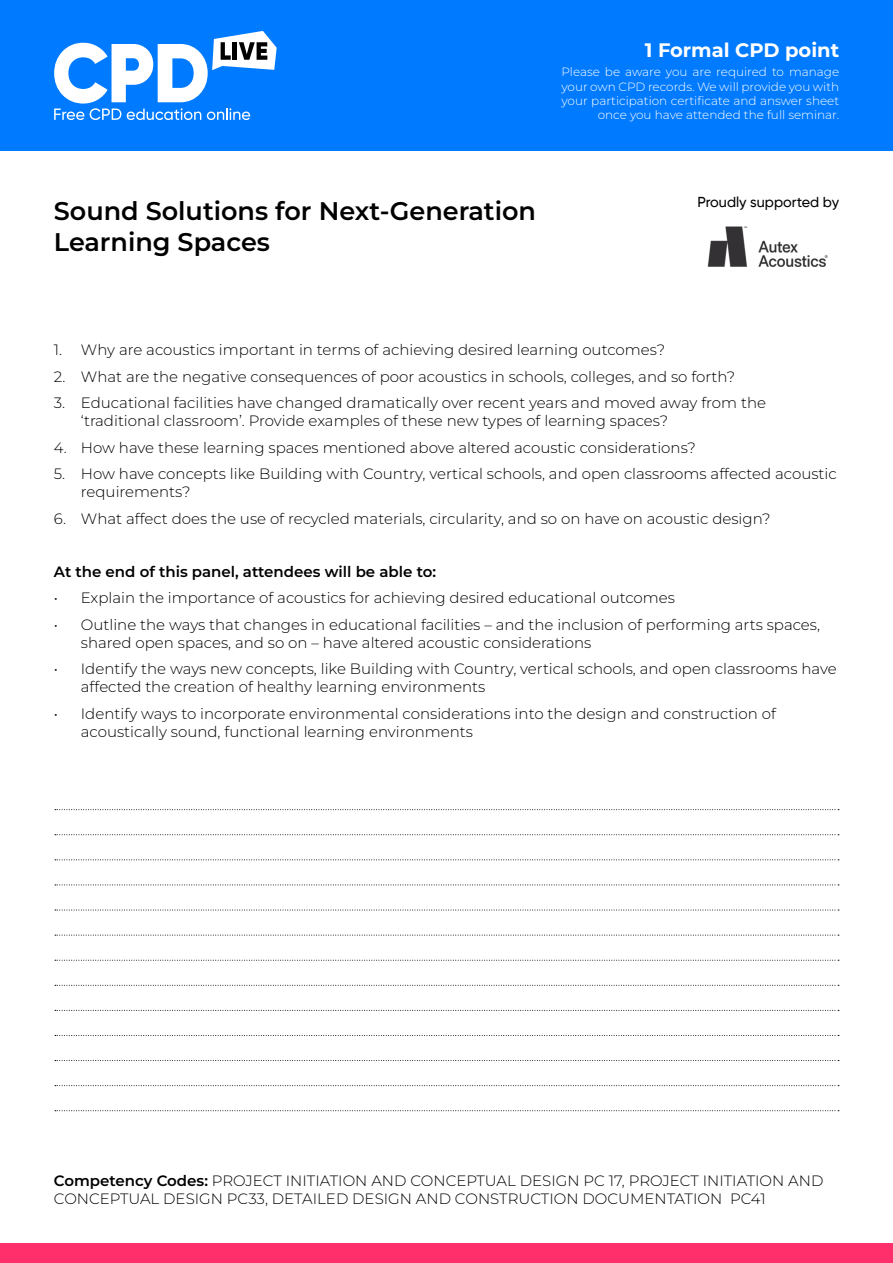
<style>
.page{position:relative;width:893px;height:1263px;background:#fff}
.page>*{position:absolute;margin:0;border:0;box-sizing:border-box;transform-origin:0 0}
.t1{font:600 25.5px/30.6px "Montserrat";color:#000}
.t2{font:700 19.5px "Montserrat";color:#fff}
.t3{font:300 15px/18px "Montserrat";color:#000}
.t4{font:600 15px "Montserrat";color:#000}
.t5{font:500 14.4px "Gilroy";color:#000}
.t6{font:300 12px/14.4px "Montserrat";color:#fff;text-align:right}
.s1{font-weight:600}
</style>
<div class="page">
<img style="left:707px;top:226px;width:121px;height:41px">
<svg style="left:55px;top:809px;width:784px;height:1px"></svg>
<svg style="left:55px;top:834px;width:784px;height:1px"></svg>
<svg style="left:55px;top:859px;width:784px;height:1px"></svg>
<svg style="left:55px;top:884px;width:784px;height:1px"></svg>
<svg style="left:55px;top:910px;width:784px;height:1px"></svg>
<svg style="left:55px;top:935px;width:784px;height:1px"></svg>
<svg style="left:55px;top:960px;width:784px;height:1px"></svg>
<svg style="left:55px;top:985px;width:784px;height:1px"></svg>
<svg style="left:55px;top:1010px;width:784px;height:1px"></svg>
<svg style="left:55px;top:1035px;width:784px;height:1px"></svg>
<svg style="left:55px;top:1060px;width:784px;height:1px"></svg>
<svg style="left:55px;top:1085px;width:784px;height:1px"></svg>
<svg style="left:55px;top:1110px;width:784px;height:1px"></svg>
<div style="left:0;top:1243px;width:893px;height:20px;background:#ff2f6b"></div>
<div style="left:0;top:0;width:893px;height:151px;background:#007aff"></div>
<svg style="left:54px;top:31px;width:223px;height:89px"></svg>
<p class="t2" style="left:645px;top:36px;width:196px">1 Formal CPD point</p>
<p class="t6" style="left:561px;top:64px;width:279px">Please be aware you are required to manage your own CPD records. We will provide you with your participation certificate and answer sheet once you have attended the full seminar.</p>
<p class="t1" style="left:54px;top:195px;width:484px">Sound Solutions for Next-Generation<br>Learning Spaces</p>
<p class="t5" style="left:697px;top:193px;width:143px">Proudly supported by</p>
<p class="t3" style="left:54px;top:340px;width:613px">1. Why are acoustics important in terms of achieving desired learning outcomes?</p>
<p class="t3" style="left:54px;top:367px;width:683px">2. What are the negative consequences of poor acoustics in schools, colleges, and so forth?</p>
<p class="t3" style="left:81px;top:393px;width:687px;text-indent:-27px">3. Educational facilities have changed dramatically over recent years and moved away from the ‘traditional classroom’. Provide examples of these new types of learning spaces?</p>
<p class="t3" style="left:54px;top:438px;width:644px">4. How have these learning spaces mentioned above altered acoustic considerations?</p>
<p class="t3" style="left:81px;top:464px;width:757px;text-indent:-27px">5. How have concepts like Building with Country, vertical schools, and open classrooms affected acoustic requirements?</p>
<p class="t3" style="left:54px;top:509px;width:718px">6. What affect does the use of recycled materials, circularity, and so on have on acoustic design?</p>
<p class="t4" style="left:54px;top:561px;width:384px">At the end of this panel, attendees will be able to:</p>
<p class="t3" style="left:54px;top:588px;width:623px">• Explain the importance of acoustics for achieving desired educational outcomes</p>
<p class="t3" style="left:81px;top:615px;width:741px;text-indent:-27px">• Outline the ways that changes in educational facilities – and the inclusion of performing arts spaces, shared open spaces, and so on – have altered acoustic considerations</p>
<p class="t3" style="left:81px;top:659px;width:757px;text-indent:-27px">• Identify the ways new concepts, like Building with Country, vertical schools, and open classrooms have affected the creation of healthy learning environments</p>
<p class="t3" style="left:81px;top:704px;width:697px;text-indent:-27px">• Identify ways to incorporate environmental considerations into the design and construction of acoustically sound, functional learning environments</p>
<p class="t3" style="left:54px;top:1171px;width:771px"><span class="s1">Competency Codes:</span> PROJECT INITIATION AND CONCEPTUAL DESIGN PC 17, PROJECT INITIATION AND<br>CONCEPTUAL DESIGN PC33, DETAILED DESIGN AND CONSTRUCTION DOCUMENTATION PC41</p>
</div>
